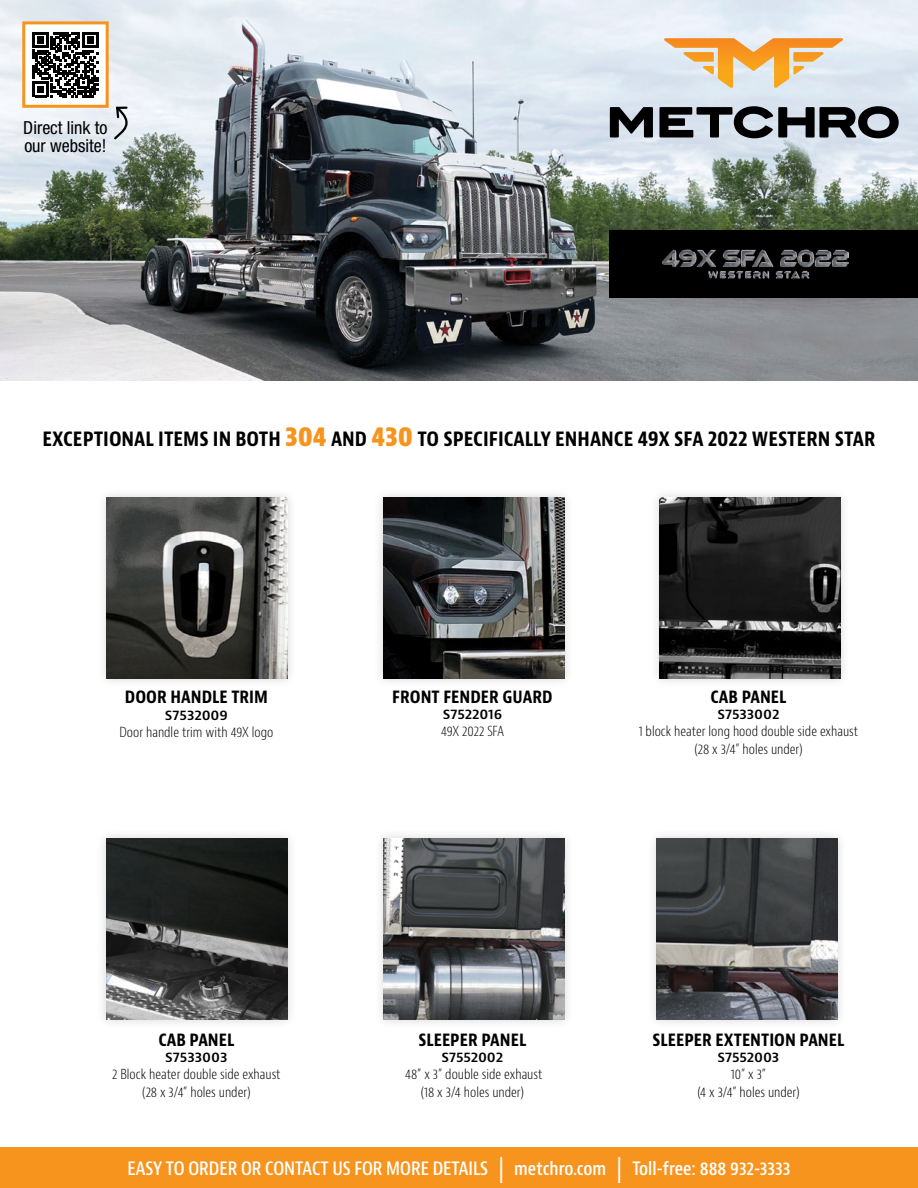
<style>
.page{position:relative;width:918px;height:1188px;background:#fff}
.page>*{position:absolute;margin:0;border:0;box-sizing:border-box;transform-origin:0 0}
.t1{font:700 condensed 21px "Bernino Sans";color:#000}
.t2{font:700 condensed 18px "Bernino Sans";color:#000}
.t3{font:600 condensed 18px "Bernino Sans";color:#fff}
.t4{font:condensed 18px/18px "Helvetica Neue LT Std";color:#000}
.t5{font:300 condensed 13.5px/17.2px "Bernino Sans";color:#000;text-align:center}
.t6{font:600 13.5px "Bernino Sans";letter-spacing:-.005em;color:#000}
.s1{font-size:27px;color:#f7941e}
.s2{font-size:27px}
</style>
<div class="page">
<img style="left:0;top:0;width:918px;height:380px">
<svg style="left:610px;top:107px;width:43px;height:30px"></svg>
<svg style="left:659px;top:106px;width:240px;height:32px;background:#64696e"></svg>
<svg style="left:664px;top:38px;width:179px;height:50px;background:#e8c699"></svg>
<div style="left:610px;top:230px;width:308px;height:67px;background:#000"></div>
<div style="left:649px;top:487px;width:202px;height:202px;background:#000;opacity:.16"></div>
<img style="left:660px;top:498px;width:180px;height:180px">
<img style="left:662px;top:249px;width:186px;height:30px">
<div style="left:96px;top:828px;width:202px;height:202px;background:#000;opacity:.16"></div>
<img style="left:106px;top:838px;width:181px;height:181px">
<div style="left:373px;top:828px;width:202px;height:202px;background:#f9f9f9"></div>
<img style="left:383px;top:838px;width:181px;height:181px">
<div style="left:97px;top:487px;width:201px;height:202px;background:#000;opacity:.16"></div>
<img style="left:107px;top:498px;width:181px;height:180px">
<div style="left:647px;top:828px;width:201px;height:202px;background:#f9f9f9"></div>
<img style="left:657px;top:838px;width:181px;height:181px">
<div style="left:373px;top:487px;width:202px;height:202px;background:#000;opacity:.16"></div>
<img style="left:383px;top:498px;width:181px;height:180px">
<div style="left:0;top:1148px;width:918px;height:40px;background:#f7941e"></div>
<div style="left:24px;top:23px;width:83px;height:83px;background:#fff"></div>
<svg style="left:33px;top:32px;width:65px;height:65px"></svg>
<div style="left:22px;top:21px;width:87px;height:87px;border:3px solid #f7941e"></div>
<div style="left:84px;top:88px;width:46px;height:67px;background:#000;opacity:.2"></div>
<svg style="left:112px;top:105px;width:24px;height:36px"></svg>
<h2 class="t4" style="left:23px;top:119px;width:86px">Direct link to our website!</h2>
<h1 class="t1" style="left:43px;top:426px;width:834px">EXCEPTIONAL ITEMS IN BOTH <span class="s1">304</span> AND <span class="s1">430</span> TO SPECIFICALLY ENHANCE 49X SFA 2022 WESTERN STAR</h1>
<h2 class="t2" style="left:125px;top:686px;width:145px">DOOR HANDLE TRIM</h2>
<p class="t6" style="left:165px;top:706px;width:65px">S7532009</p>
<p class="t5" style="left:120px;top:724px;width:155px">Door handle trim with 49X logo</p>
<h2 class="t2" style="left:158px;top:1028px;width:77px">CAB PANEL</h2>
<p class="t6" style="left:165px;top:1048px;width:64px">S7533003</p>
<p class="t5" style="left:112px;top:1066px;width:170px">2 Block heater double side exhaust (28 x 3/4” holes under)</p>
<h2 class="t2" style="left:392px;top:685px;width:162px">FRONT FENDER GUARD</h2>
<p class="t6" style="left:443px;top:706px;width:61px">S7522016</p>
<p class="t5" style="left:441px;top:723px;width:64px">49X 2022 SFA</p>
<h2 class="t2" style="left:711px;top:685px;width:77px">CAB PANEL</h2>
<p class="t6" style="left:717px;top:706px;width:64px">S7533002</p>
<p class="t5" style="left:639px;top:723px;width:221px">1 block heater long hood double side exhaust (28 x 3/4” holes under)</p>
<h2 class="t2" style="left:418px;top:1028px;width:109px">SLEEPER PANEL</h2>
<p class="t6" style="left:441px;top:1048px;width:63px">S7552002</p>
<p class="t5" style="left:405px;top:1066px;width:139px">48” x 3” double side exhaust (18 x 3/4 holes under)</p>
<h2 class="t2" style="left:653px;top:1028px;width:193px">SLEEPER EXTENTION PANEL</h2>
<p class="t6" style="left:718px;top:1048px;width:63px">S7552003</p>
<p class="t5" style="left:697px;top:1066px;width:104px">10” x 3”<br>(4 x 3/4” holes under)</p>
<h2 class="t3" style="left:127px;top:1157px;width:665px">EASY TO ORDER OR CONTACT US FOR MORE DETAILS <span class="s2">|</span> metchro.com <span class="s2">|</span> Toll-free: 888 932-3333</h2>
</div>
